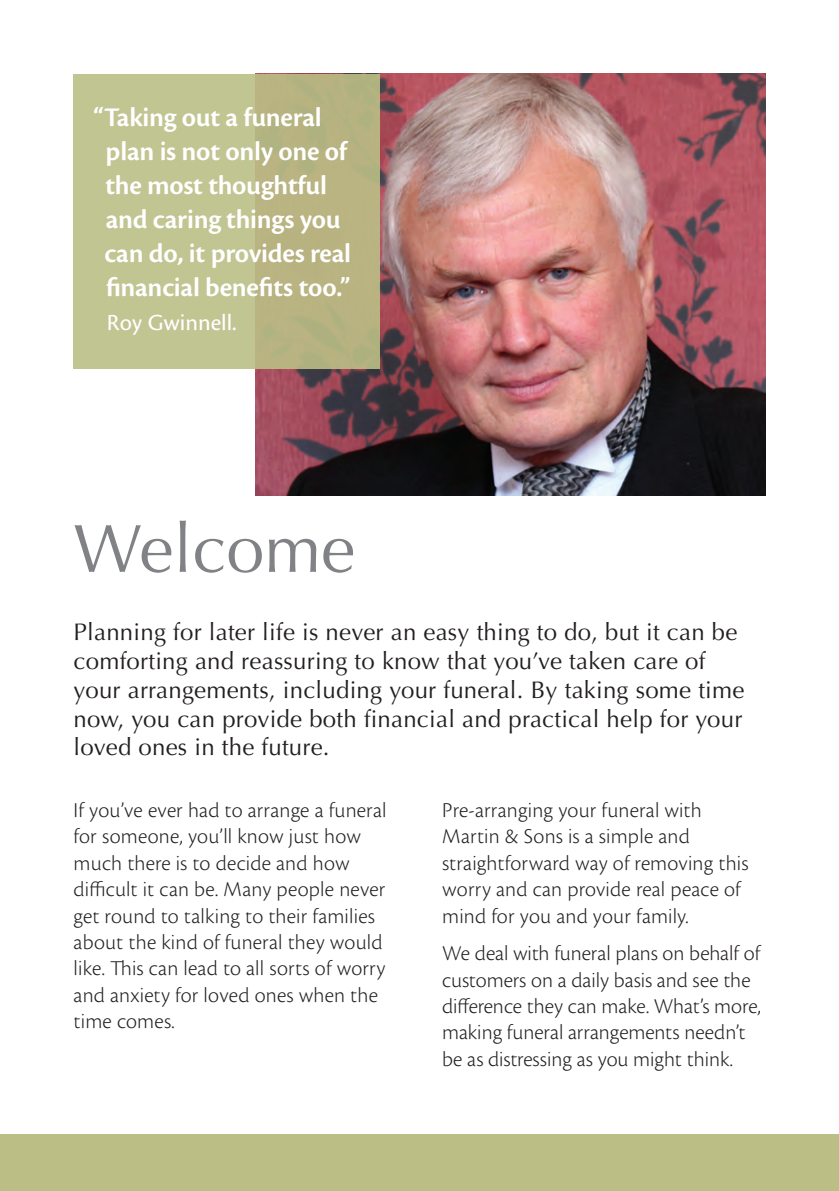
<style>
.page{position:relative;width:839px;height:1191px;background:#fff}
.page>*{position:absolute;margin:0;border:0;box-sizing:border-box;transform-origin:0 0}
.t1{font:68.2px "Optima LT Std";color:#808285}
.t2{font:600 28px/34px "Cronos Pro";letter-spacing:-.01em;color:#fff}
.t3{font:24px/28.8px "Optima LT Std";letter-spacing:.01em;color:#231f20}
.t4{font:24px "Cronos Pro Capt";color:#fff}
.t5{font:300 22px/26.4px "Cronos Pro";letter-spacing:.005em;color:#231f20}
</style>
<div class="page">
<div style="left:0;top:1134px;width:839px;height:56px;background:#bbbf86"></div>
<img style="left:255px;top:74px;width:510px;height:421px">
<div style="left:74px;top:74px;width:306px;height:294px;background:linear-gradient(to right,#c4cb98,#b6b17f)"></div>
<p class="t2" style="left:104px;top:100px;width:248px;text-indent:-11px">“Taking out a funeral plan is not only one of the most thoughtful and caring things you can do, it provides real financial benefits too.”</p>
<p class="t4" style="left:107px;top:308px;width:131px">Roy Gwinnell.</p>
<p class="t1" style="left:74px;top:509px;width:283px">Welcome</p>
<p class="t3" style="left:74px;top:618px;width:672px">Planning for later life is never an easy thing to do, but it can be comforting and reassuring to know that you’ve taken care of your arrangements, including your funeral. By taking some time now, you can provide both financial and practical help for your loved ones in the future.</p>
<p class="t5" style="left:74px;top:796px;width:314px">If you’ve ever had to arrange a funeral for someone, you’ll know just how much there is to decide and how difficult it can be. Many people never get round to talking to their families about the kind of funeral they would like. This can lead to all sorts of worry and anxiety for loved ones when the time comes.</p>
<p class="t5" style="left:442px;top:796px;width:308px">Pre-arranging your funeral with<br>Martin &amp; Sons is a simple and straightforward way of removing this worry and can provide real peace of mind for you and your family.</p>
<p class="t5" style="left:442px;top:940px;width:320px">We deal with funeral plans on behalf of customers on a daily basis and see the difference they can make. What’s more, making funeral arrangements needn’t be as distressing as you might think.</p>
</div>
